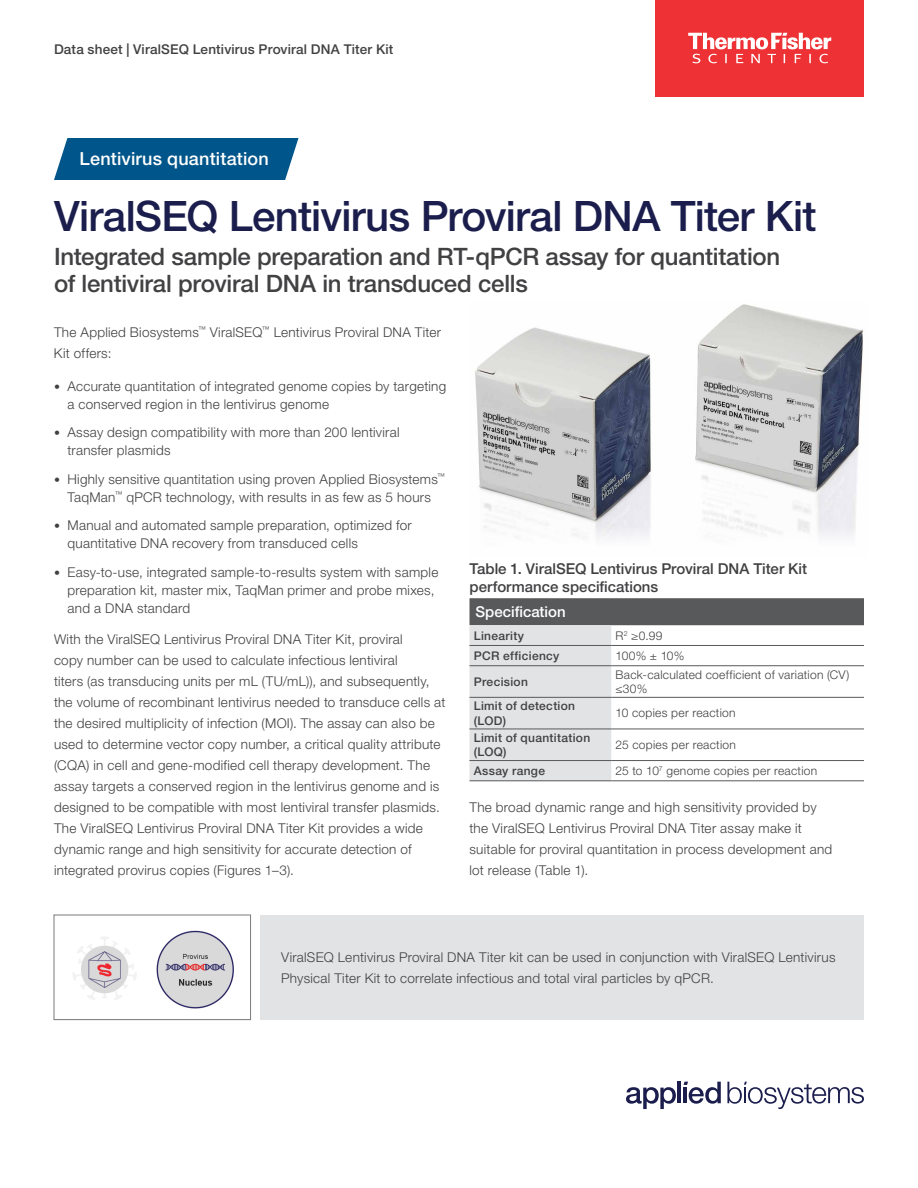
<style>
.page{position:relative;width:918px;height:1188px;background:#fff}
.page>*{position:absolute;margin:0;border:0;box-sizing:border-box;transform-origin:0 0}
.t1{font:500 42px "Helvetica Neue LTW1 G";letter-spacing:-.02em;color:#1b1e4d}
.t2{font:500 24px/27px "Helvetica Neue LTW1 G";letter-spacing:-.01em;color:#414042}
.t3{font:500 18px "Helvetica Neue LTW1 G";letter-spacing:.01em;color:#fff}
.t4{font:500 15px/18px "Helvetica Neue LTW1 G";color:#414042}
.t5{font:500 15px "Helvetica Neue LTW1 G";color:#fff}
.t6{font:300 13.5px/21px "Helvetica Neue LTW1 G";letter-spacing:.02em;color:#414042}
.t7{font:500 13.5px "Helvetica Neue LTW1 G";letter-spacing:.015em;color:#414042}
.t8{font:300 12px/14.4px "Helvetica Neue LTW1 G";letter-spacing:.025em;color:#414042}
.t9{font:500 12px/14.4px "Helvetica Neue LTW1 G";letter-spacing:.025em;color:#414042}
.s1{font-size:12px}
</style>
<div class="page">
<img style="left:475px;top:304px;width:388px;height:235px">
<div style="left:54px;top:138px;width:245px;height:42px;background:#00558a"></div>
<div style="left:656px;top:0;width:208px;height:96px;background:#ee3134"></div>
<svg style="left:688px;top:33px;width:143px;height:30px"></svg>
<svg style="left:470px;top:598px;width:394px;height:183px"></svg>
<hr style="left:470px;top:645px;width:141px;height:1px;background:#58595b">
<hr style="left:611px;top:645px;width:253px;height:1px;background:#58595b">
<hr style="left:470px;top:665px;width:141px;height:1px;background:#58595b">
<hr style="left:611px;top:665px;width:253px;height:1px;background:#58595b">
<hr style="left:470px;top:697px;width:141px;height:1px;background:#58595b">
<hr style="left:611px;top:697px;width:253px;height:1px;background:#58595b">
<hr style="left:470px;top:729px;width:141px;height:1px;background:#58595b">
<hr style="left:611px;top:729px;width:253px;height:1px;background:#58595b">
<hr style="left:470px;top:760px;width:141px;height:1px;background:#58595b">
<hr style="left:611px;top:760px;width:253px;height:1px;background:#58595b">
<hr style="left:470px;top:781px;width:141px;height:1px;background:#58595b">
<hr style="left:611px;top:781px;width:253px;height:1px;background:#58595b">
<div style="left:260px;top:915px;width:604px;height:105px;background:#e2e3e4"></div>
<img style="left:73px;top:930px;width:161px;height:79px">
<div style="left:54px;top:915px;width:197px;height:105px;border:1px solid #797a7d"></div>
<svg style="left:727px;top:1082px;width:137px;height:27px"></svg>
<svg style="left:626px;top:1087px;width:50px;height:22px"></svg>
<hr style="left:677px;top:1082px;width:4px;height:21px;background:#1b1e4d">
<svg style="left:684px;top:1082px;width:37px;height:22px"></svg>
<p class="t7" style="left:54px;top:41px;width:341px">Data sheet | ViralSEQ Lentivirus Proviral DNA Titer Kit</p>
<h3 class="t3" style="left:80px;top:148px;width:191px">Lentivirus quantitation</h3>
<h1 class="t1" style="left:54px;top:191px;width:764px">ViralSEQ Lentivirus Proviral DNA Titer Kit</h1>
<h2 class="t2" style="left:54px;top:243px;width:728px">Integrated sample preparation and RT-qPCR assay for quantitation of lentiviral proviral DNA in transduced cells</h2>
<p class="t6" style="left:54px;top:321px;width:389px">The Applied Biosystems<sup>™</sup> ViralSEQ<sup>™</sup> Lentivirus Proviral DNA Titer<br>Kit offers:</p>
<p class="t6" style="left:68px;top:377px;width:380px;line-height:18px;text-indent:-14px"><span class="s1">•</span> Accurate quantitation of integrated genome copies by targeting a conserved region in the lentivirus genome</p>
<p class="t6" style="left:68px;top:423px;width:334px;line-height:18px;text-indent:-14px"><span class="s1">•</span> Assay design compatibility with more than 200 lentiviral transfer plasmids</p>
<p class="t6" style="left:54px;top:470px;width:392px;line-height:18px;text-align:center"><span class="s1">•</span> Highly sensitive quantitation using proven Applied Biosystems<sup>™<br></sup>TaqMan<sup>™</sup> qPCR technology, with results in as few as 5 hours</p>
<p class="t6" style="left:68px;top:516px;width:346px;line-height:18px;text-indent:-14px"><span class="s1">•</span> Manual and automated sample preparation, optimized for quantitative DNA recovery from transduced cells</p>
<p class="t6" style="left:68px;top:563px;width:372px;line-height:18px;text-indent:-14px"><span class="s1">•</span> Easy-to-use, integrated sample-to-results system with sample preparation kit, master mix, TaqMan primer and probe mixes, and a DNA standard</p>
<p class="t6" style="left:54px;top:629px;width:393px">With the ViralSEQ Lentivirus Proviral DNA Titer Kit, proviral<br>copy number can be used to calculate infectious lentiviral<br>titers (as transducing units per mL (TU/mL)), and subsequently, the volume of recombinant lentivirus needed to transduce cells at the desired multiplicity of infection (MOI). The assay can also be used to determine vector copy number, a critical quality attribute (CQA) in cell and gene-modified cell therapy development. The assay targets a conserved region in the lentivirus genome and is designed to be compatible with most lentiviral transfer plasmids.<br>The ViralSEQ Lentivirus Proviral DNA Titer Kit provides a wide dynamic range and high sensitivity for accurate detection of integrated provirus copies (Figures 1–3).</p>
<p class="t4" style="left:470px;top:560px;width:339px">Table 1. ViralSEQ Lentivirus Proviral DNA Titer Kit performance specifications</p>
<p class="t5" style="left:476px;top:603px;width:92px">Specification</p>
<p class="t9" style="left:474px;top:628px;width:52px">Linearity</p>
<p class="t8" style="left:616px;top:628px;width:48px">R<sup>2</sup> ≥0.99</p>
<p class="t9" style="left:474px;top:648px;width:87px">PCR efficiency</p>
<p class="t8" style="left:616px;top:648px;width:70px">100% ± 10%</p>
<p class="t9" style="left:474px;top:674px;width:56px">Precision</p>
<p class="t8" style="left:616px;top:667px;width:235px">Back-calculated coefficient of variation (CV) ≤30%</p>
<p class="t9" style="left:474px;top:699px;width:103px">Limit of detection (LOD)</p>
<p class="t8" style="left:616px;top:706px;width:122px">10 copies per reaction</p>
<p class="t9" style="left:474px;top:730px;width:118px">Limit of quantitation (LOQ)</p>
<p class="t8" style="left:616px;top:738px;width:122px">25 copies per reaction</p>
<p class="t9" style="left:474px;top:764px;width:73px">Assay range</p>
<p class="t8" style="left:616px;top:763px;width:203px">25 to 10<sup>7</sup> genome copies per reaction</p>
<p class="t6" style="left:470px;top:797px;width:364px">The broad dynamic range and high sensitivity provided by the ViralSEQ Lentivirus Proviral DNA Titer assay make it suitable for proviral quantitation in process development and lot release (Table 1).</p>
<p class="t6" style="left:281px;top:946px;width:556px">ViralSEQ Lentivirus Proviral DNA Titer kit can be used in conjunction with ViralSEQ Lentivirus<br>Physical Titer Kit to correlate infectious and total viral particles by qPCR.</p>
</div>
